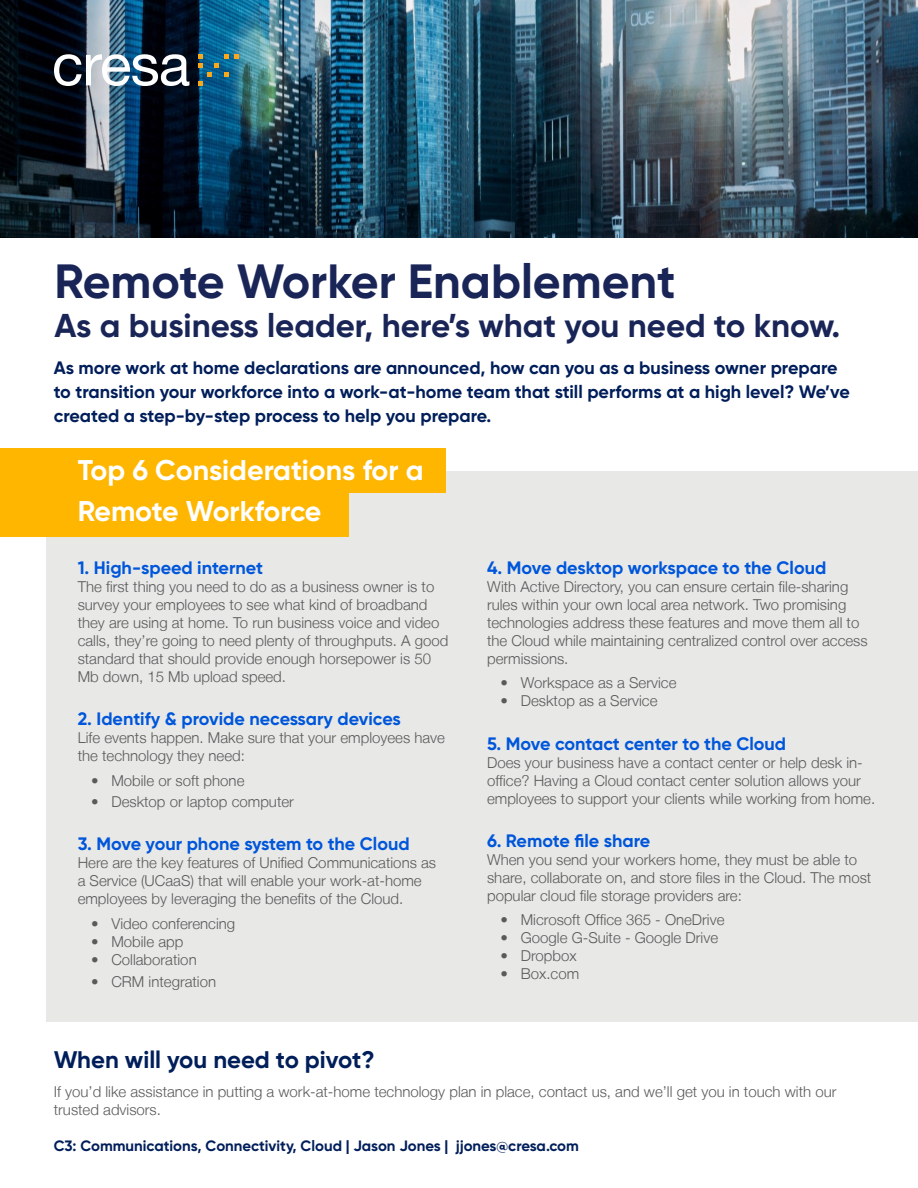
<style>
.page{position:relative;width:918px;height:1188px;background:#fff}
.page>*{position:absolute;margin:0;border:0;box-sizing:border-box;transform-origin:0 0}
.t1{font:700 48px "Gilroy";color:#1a2557}
.t2{font:700 33px "Gilroy";color:#1a2557}
.t3{font:700 28.5px/40.5px "Gilroy";color:#fff}
.Text{font:700 24px "Gilroy";color:#001e5a}
.Text-2{font:700 18px/24px "Gilroy";color:#001e5a}
.Text-3{font:700 18px "Gilroy";color:#0056da}
.Text-4{font:300 15px/18px "Helvetica Neue LT";color:#595a59}
.Text-5{font:700 15px "Gilroy";color:#001e5a}
</style>
<div class="page">
<div style="left:46px;top:471px;width:872px;height:551px;background:#e8e9e7"></div>
<img style="left:0;top:0;width:918px;height:238px">
<div style="left:0;top:448px;width:445px;height:45px;background:#ffb600"></div>
<div style="left:0;top:493px;width:348px;height:44px;background:#ffb600"></div>
<svg style="left:54px;top:54px;width:135px;height:32px"></svg>
<svg style="left:198px;top:54px;width:41px;height:32px"></svg>
<p class="t1" style="left:54px;top:251px;width:623px">Remote Worker Enablement</p>
<p class="t2" style="left:54px;top:305px;width:787px">As a business leader, here’s what you need to know.</p>
<p class="Text-2" style="left:54px;top:356px;width:798px">As more work at home declarations are announced, how can you as a business owner prepare to transition your workforce into a work-at-home team that still performs at a high level? We’ve created a step-by-step process to help you prepare.</p>
<p class="t3" style="left:78px;top:450px;width:347px">Top 6 Considerations for a<br>Remote Workforce</p>
<p class="Text-3" style="left:78px;top:556px;width:187px">1. High-speed internet</p>
<p class="Text-4" style="left:78px;top:577px;width:372px">The first thing you need to do as a business owner is to survey your employees to see what kind of broadband they are using at home. To run business voice and video calls, they’re going to need plenty of throughputs. A good standard that should provide enough horsepower is 50<br>Mb down, 15 Mb upload speed.</p>
<p class="Text-3" style="left:78px;top:707px;width:325px">2. Identify &amp; provide necessary devices</p>
<p class="Text-4" style="left:78px;top:728px;width:369px">Life events happen. Make sure that your employees have the technology they need:</p>
<p class="Text-4" style="left:91px;top:771px;width:155px">• Mobile or soft phone</p>
<p class="Text-4" style="left:91px;top:793px;width:204px">• Desktop or laptop computer</p>
<p class="Text-3" style="left:78px;top:833px;width:334px">3. Move your phone system to the Cloud</p>
<p class="Text-4" style="left:78px;top:854px;width:360px">Here are the key features of Unified Communications as a Service (UCaaS) that will enable your work-at-home employees by leveraging the benefits of the Cloud.</p>
<p class="Text-4" style="left:91px;top:914px;width:146px">• Video conferencing</p>
<p class="Text-4" style="left:91px;top:932px;width:94px">• Mobile app</p>
<p class="Text-4" style="left:91px;top:950px;width:107px">• Collaboration</p>
<p class="Text-4" style="left:91px;top:972px;width:126px">• CRM integration</p>
<p class="Text-3" style="left:487px;top:556px;width:341px">4. Move desktop workspace to the Cloud</p>
<p class="Text-4" style="left:487px;top:577px;width:382px">With Active Directory, you can ensure certain file-sharing rules within your own local area network. Two promising technologies address these features and move them all to the Cloud while maintaining centralized control over access permissions.</p>
<p class="Text-4" style="left:501px;top:674px;width:177px">• Workspace as a Service</p>
<p class="Text-4" style="left:501px;top:692px;width:158px">• Desktop as a Service</p>
<p class="Text-3" style="left:487px;top:732px;width:301px">5. Move contact center to the Cloud</p>
<p class="Text-4" style="left:487px;top:753px;width:390px">Does your business have a contact center or help desk in&shy;office? Having a Cloud contact center solution allows your employees to support your clients while working from home.</p>
<p class="Text-3" style="left:487px;top:829px;width:165px">6. Remote file share</p>
<p class="Text-4" style="left:487px;top:850px;width:386px">When you send your workers home, they must be able to share, collaborate on, and store files in the Cloud. The most popular cloud file storage providers are:</p>
<p class="Text-4" style="left:501px;top:911px;width:225px">• Microsoft Office 365 - OneDrive</p>
<p class="Text-4" style="left:501px;top:929px;width:219px">• Google G-Suite - Google Drive</p>
<p class="Text-4" style="left:501px;top:947px;width:78px">• Dropbox</p>
<p class="Text-4" style="left:501px;top:965px;width:80px">• Box.com</p>
<p class="Text" style="left:54px;top:1045px;width:322px">When will you need to pivot?</p>
<p class="Text-4" style="left:54px;top:1082px;width:784px">If you’d like assistance in putting a work-at-home technology plan in place, contact us, and we’ll get you in touch with our trusted advisors.</p>
<p class="Text-5" style="left:54px;top:1136px;width:527px">C3: Communications, Connectivity, Cloud | Jason Jones | jjones@cresa.com</p>
</div>
